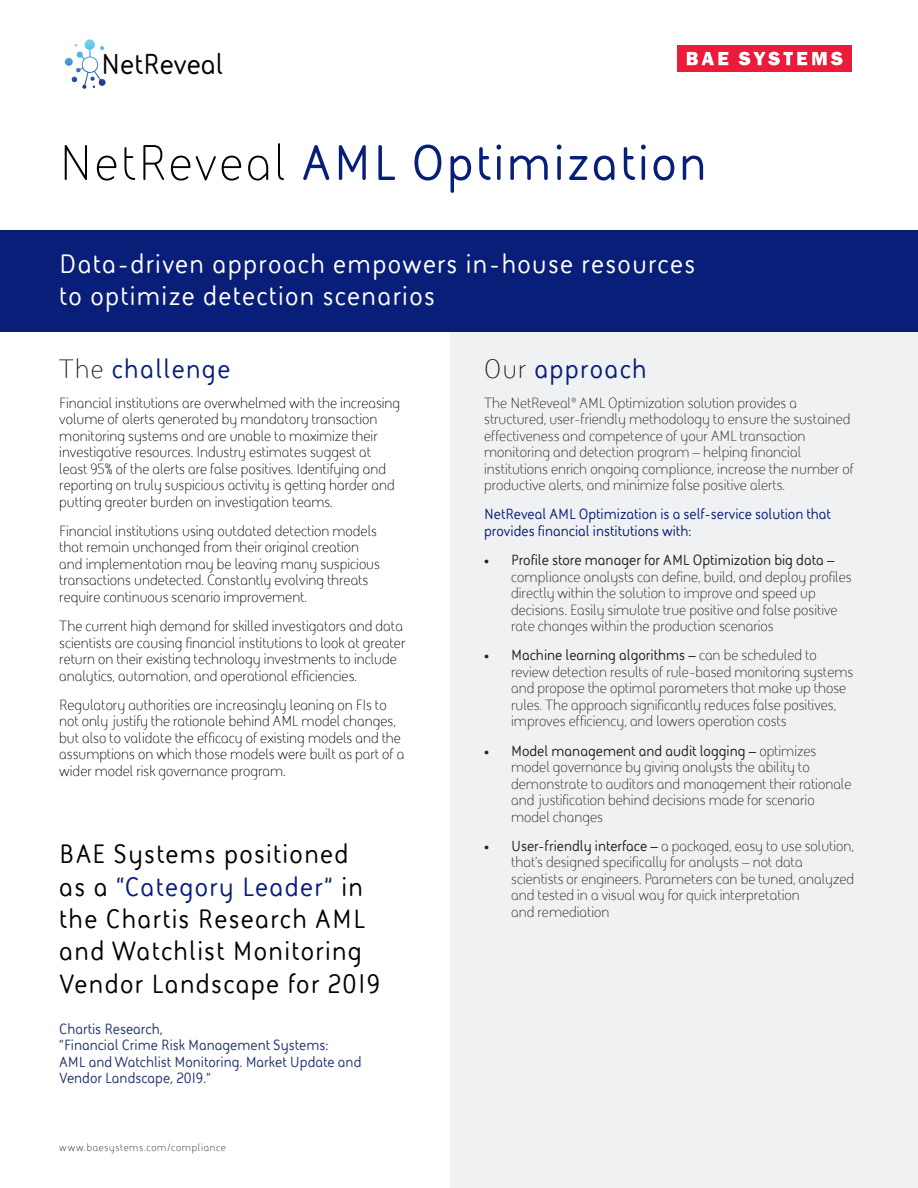
<style>
.page{position:relative;width:918px;height:1188px;background:#fff}
.page>*{position:absolute;margin:0;border:0;box-sizing:border-box;transform-origin:0 0}
.Subtitle{font:700 51px "BAE Systems";letter-spacing:.05em;color:#081e78}
.t1{font:700 29.4px "BAE Systems";color:#040503}
.Subheading_-small{font:700 27px/32.4px "BAE Systems";letter-spacing:.05em;color:#080000}
.t2{font:700 27px/32.4px "BAE Systems";letter-spacing:.05em;color:#fff}
.Subheading_-small-2{font:700 27px "BAE Systems";letter-spacing:.05em;color:#081e78}
.Body_text{font:15px/16.5px "BAE Systems";color:#231f20}
.Body_text-2{font:15px/16.5px "BAE Systems";color:#000001}
.Body_text-3{font:700 15px/16.5px "BAE Systems";color:#23366e}
.Body_text-4{font:700 15px/16.5px "BAE Systems";color:#081e78}
.t3{font:10.5px "BAE Systems";letter-spacing:.065em;color:#231f20}
.s1{font-weight:400;color:#080000}
.s2{font-weight:400;color:#231f20}
.s3{color:#081e78}
.s4{font-weight:700}
</style>
<div class="page">
<div style="left:450px;top:332px;width:468px;height:856px;background:#f0f1f2"></div>
<div style="left:0;top:230px;width:918px;height:102px;background:#081e78"></div>
<div style="left:677px;top:45px;width:174px;height:27px;background:#ec1b3a"></div>
<svg style="left:738px;top:52px;width:105px;height:13px"></svg>
<svg style="left:687px;top:52px;width:41px;height:13px"></svg>
<svg style="left:65px;top:39px;width:41px;height:50px"></svg>
<h2 class="t1" style="left:101px;top:45px;width:124px">NetReveal</h2>
<p class="Subtitle" style="left:59px;top:128px;width:649px"><span class="s1">NetReveal</span> AML Optimization</p>
<p class="t2" style="left:59px;top:247px;width:637px">Data-driven approach empowers in-house resources to optimize detection scenarios</p>
<p class="Subheading_-small-2" style="left:59px;top:351px;width:172px"><span class="s2">The</span> challenge</p>
<p class="Body_text-2" style="left:59px;top:394px;width:342px">Financial institutions are overwhelmed with the increasing volume of alerts generated by mandatory transaction monitoring systems and are unable to maximize their investigative resources. Industry estimates suggest at least 95% of the alerts are false positives. Identifying and reporting on truly suspicious activity is getting harder and putting greater burden on investigation teams.</p>
<p class="Body_text-2" style="left:59px;top:522px;width:322px">Financial institutions using outdated detection models that remain unchanged from their original creation and implementation may be leaving many suspicious transactions undetected. Constantly evolving threats require continuous scenario improvement.</p>
<p class="Body_text-2" style="left:59px;top:617px;width:348px">The current high demand for skilled investigators and data scientists are causing financial institutions to look at greater return on their existing technology investments to include analytics, automation, and operational efficiencies.</p>
<p class="Body_text-2" style="left:59px;top:696px;width:347px">Regulatory authorities are increasingly leaning on FIs to not only justify the rationale behind AML model changes, but also to validate the efficacy of existing models and the assumptions on which those models were built as part of a wider model risk governance program.</p>
<p class="Subheading_-small" style="left:59px;top:837px;width:322px">BAE Systems positioned as a <span class="s3">“Category Leader”</span> in the Chartis Research AML and Watchlist Monitoring<br>Vendor Landscape for 2019</p>
<p class="Body_text-3" style="left:59px;top:1020px;width:304px">Chartis Research,<br>“Financial Crime Risk Management Systems:<br>AML and Watchlist Monitoring. Market Update and Vendor Landscape, 2019.”</p>
<p class="t3" style="left:59px;top:1141px;width:168px">www.baesystems.com/compliance</p>
<p class="Subheading_-small-2" style="left:484px;top:351px;width:164px"><span class="s2">Our</span> approach</p>
<p class="Body_text" style="left:484px;top:394px;width:371px">The NetReveal<sup>®</sup> AML Optimization solution provides a structured, user-friendly methodology to ensure the sustained effectiveness and competence of your AML transaction monitoring and detection program – helping financial institutions enrich ongoing compliance, increase the number of productive alerts, and minimize false positive alerts.</p>
<p class="Body_text-4" style="left:484px;top:505px;width:348px">NetReveal AML Optimization is a self-service solution that provides financial institutions with:</p>
<p class="Body_text" style="left:511px;top:551px;width:342px;text-indent:-27px"><span class="s4">• Profile store manager for AML Optimization big data – </span>compliance analysts can define, build, and deploy profiles directly within the solution to improve and speed up decisions. Easily simulate true positive and false positive rate changes within the production scenarios</p>
<p class="Body_text" style="left:511px;top:647px;width:344px;text-indent:-27px"><span class="s4">• Machine learning algorithms –</span> can be scheduled to review detection results of rule-based monitoring systems and propose the optimal parameters that make up those rules. The approach significantly reduces false positives, improves efficiency, and lowers operation costs</p>
<p class="Body_text" style="left:511px;top:742px;width:342px;text-indent:-27px"><span class="s4">• Model management and audit logging –</span> optimizes model governance by giving analysts the ability to demonstrate to auditors and management their rationale and justification behind decisions made for scenario model changes</p>
<p class="Body_text" style="left:511px;top:837px;width:345px;text-indent:-27px"><span class="s4">• User-friendly interface –</span> a packaged, easy to use solution, that’s designed specifically for analysts – not data scientists or engineers. Parameters can be tuned, analyzed and tested in a visual way for quick interpretation<br>and remediation</p>
</div>
